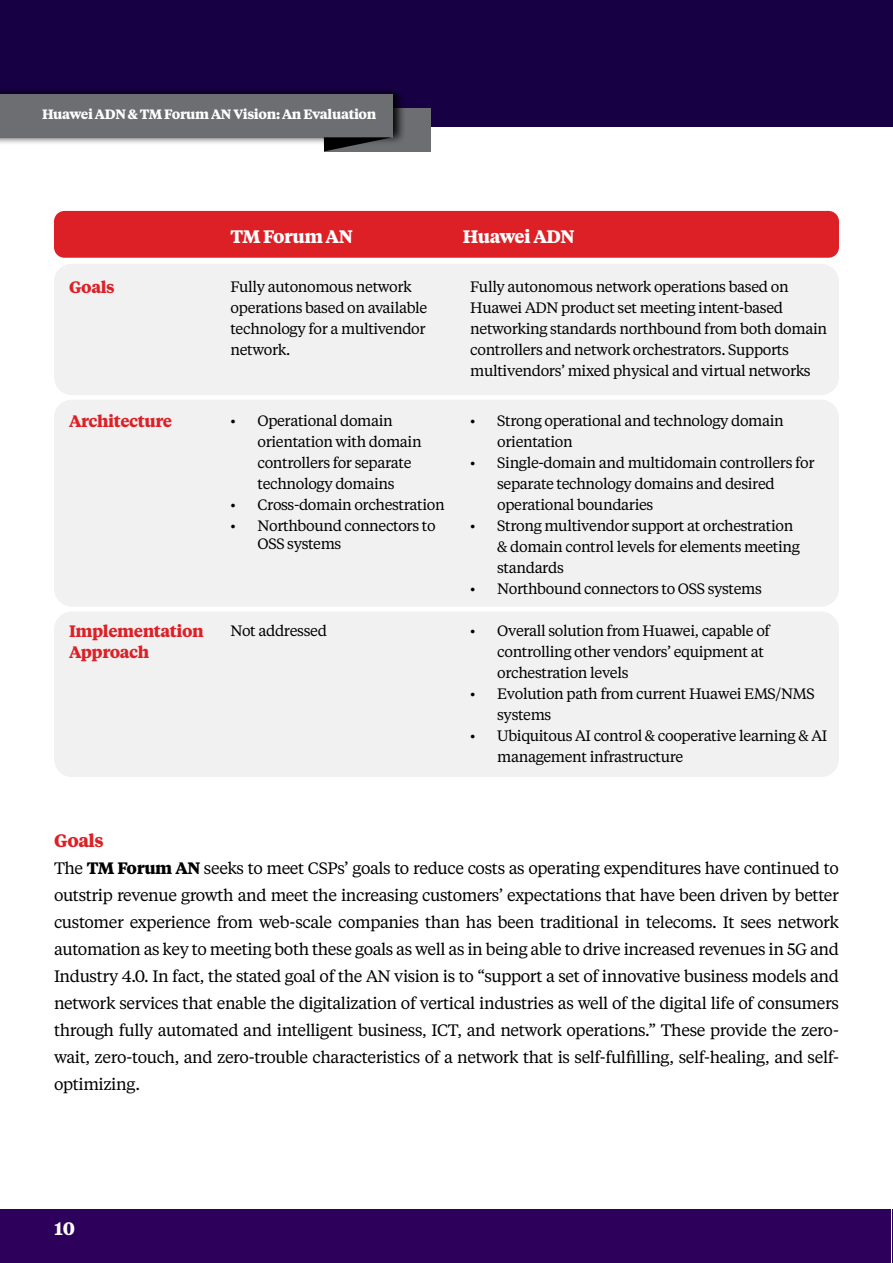
<style>
.page{position:relative;width:893px;height:1263px;background:#fff}
.page>*{position:absolute;margin:0;border:0;box-sizing:border-box;transform-origin:0 0}
.t1{font:700 18px "Tiempos Text";letter-spacing:-.025em;color:#fff}
.t2{font:700 18px "Tiempos Text";letter-spacing:-.025em;color:#dd2026}
.t3{font:16.5px/27px "Tiempos Text";letter-spacing:-.025em;color:#000;text-align:justify}
.t4{font:700 16.5px/21px "Tiempos Text";letter-spacing:-.025em;color:#dd2026}
.t5{font:15px/21px "Tiempos Text";letter-spacing:-.025em;color:#000}
.t6{font:700 13.5px "Tiempos Text";letter-spacing:-.025em;color:#fff}
.s1{font-style:inherit}
.s2{font-weight:700}
</style>
<div class="page">
<div style="left:0;top:0;width:893px;height:127px;background:#180044"></div>
<div style="left:0;top:1209px;width:891px;height:54px;background:#2d005b"></div>
<hr style="left:892px;top:1209px;width:1px;height:54px;background:#2d005b">
<div style="left:324px;top:108px;width:106px;height:43px;background:#6d6e71"></div>
<div style="left:0;top:86px;width:407px;height:59px;background:#000;opacity:.92"></div>
<div style="left:0;top:94px;width:392px;height:43px;background:#6d6e71"></div>
<svg style="left:324px;top:137px;width:68px;height:14px"></svg>
<div style="left:54px;top:211px;width:785px;height:47px;background:#dd2026;border-radius:10px"></div>
<div style="left:54px;top:264px;width:785px;height:131px;background:#f1f1f2;border-radius:18px"></div>
<div style="left:54px;top:400px;width:785px;height:207px;background:#f1f1f2;border-radius:18px"></div>
<div style="left:54px;top:611px;width:785px;height:166px;background:#f1f1f2;border-radius:18px"></div>
<p class="t6" style="left:42px;top:105px;width:336px">Huawei ADN &amp; TM Forum AN Vision: An Evaluation</p>
<p class="t4" style="left:69px;top:276px;width:47px">Goals</p>
<p class="t4" style="left:69px;top:410px;width:105px">Architecture</p>
<p class="t4" style="left:69px;top:620px;width:136px">Implementation<br>Approach</p>
<p class="t1" style="left:231px;top:224px;width:124px">TM Forum AN</p>
<p class="t1" style="left:463px;top:224px;width:113px">Huawei ADN</p>
<p class="t5" style="left:231px;top:275px;width:198px">Fully autonomous network operations based on available technology for a multivendor network.</p>
<p class="t5" style="left:470px;top:275px;width:358px">Fully autonomous network operations based on Huawei ADN product set meeting intent-based networking standards northbound from both domain controllers and network orchestrators. Supports multivendors’ mixed physical and virtual networks</p>
<p class="t5" style="left:497px;top:409px;width:288px;text-indent:-27px">• Strong operational and technology domain orientation</p>
<p class="t5" style="left:497px;top:451px;width:319px;text-indent:-27px">• Single-domain and multidomain controllers for separate technology domains and desired operational boundaries</p>
<p class="t5" style="left:497px;top:514px;width:304px;text-indent:-27px">• Strong multivendor support at orchestration &amp; domain control levels for elements meeting standards</p>
<p class="t5" style="left:470px;top:577px;width:293px">• Northbound connectors to OSS systems</p>
<p class="t5" style="left:497px;top:619px;width:274px;text-indent:-27px">• Overall solution from Huawei, capable of controlling other vendors’ equipment at orchestration levels</p>
<p class="t5" style="left:497px;top:682px;width:319px;text-indent:-27px">• Evolution path from current Huawei EMS/NMS systems</p>
<p class="t5" style="left:497px;top:724px;width:332px;text-indent:-27px">• Ubiquitous AI control &amp; cooperative learning &amp; AI management infrastructure</p>
<p class="t5" style="left:258px;top:409px;width:166px;text-indent:-27px">• Operational domain orientation with domain controllers for separate technology domains</p>
<p class="t5" style="left:231px;top:493px;width:216px">• Cross-domain orchestration</p>
<p class="t5" style="left:258px;top:516px;width:180px;line-height:18px;text-indent:-27px">• <span class="s1">N</span>orthbound connectors to<br>OSS systems</p>
<p class="t5" style="left:231px;top:619px;width:98px">Not addressed</p>
<p class="t2" style="left:54px;top:828px;width:51px">Goals</p>
<p class="t3" style="left:54px;top:854px;width:786px">The <span class="s2">TM Forum AN</span> seeks to meet CSPs’ goals to reduce costs as operating expenditures have continued to outstrip revenue growth and meet the increasing customers’ expectations that have been driven by better customer experience from web-scale companies than has been traditional in telecoms. It sees network automation as key to meeting both these goals as well as in being able to drive increased revenues in 5G and Industry 4.0. In fact, the stated goal of the AN vision is to “support a set of innovative business models and network services that enable the digitalization of vertical industries as well of the digital life of consumers through fully automated and intelligent business, ICT, and network operations.” These provide the zero&shy;wait, zero-touch, and zero-trouble characteristics of a network that is self-fulfilling, self-healing, and self&shy;optimizing.</p>
<p class="t1" style="left:54px;top:1215px;width:22px">10</p>
</div>
